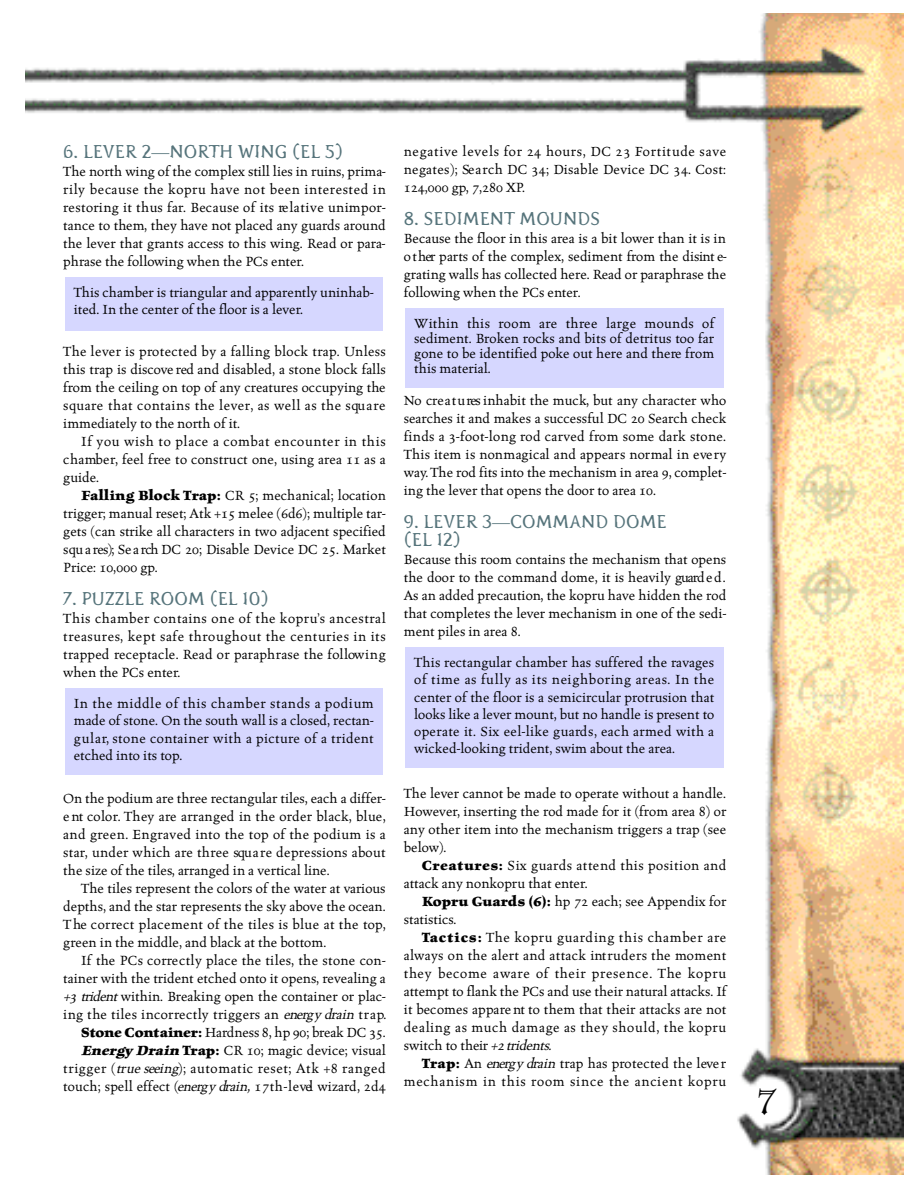
<style>
.page{position:relative;width:918px;height:1188px;background:#fff}
.page>*{position:absolute;margin:0;border:0;box-sizing:border-box;transform-origin:0 0}
.t1{font:34.5px "Alchemy Gold A24";color:#000}
.t2{font:18px/18px "Pterra dactyl";color:#56747b}
.t3{font:15px/18px "Celestia Antiqua";color:#000;text-align:justify}
.t4{font:15px/18px "Celestia Antiqua";letter-spacing:.035em;color:#000;text-align:right}
.s1{font-weight:700}
.s2{font-style:italic}
.s3{font-weight:700;font-style:italic}
</style>
<div class="page">
<img style="left:26px;top:14px;width:877px;height:1161px">
<div style="left:405px;top:647px;width:318px;height:121px;background:#d6d7ff"></div>
<div style="left:405px;top:308px;width:318px;height:80px;background:#d6d7ff"></div>
<div style="left:65px;top:688px;width:318px;height:87px;background:#d6d7ff"></div>
<div style="left:65px;top:277px;width:318px;height:54px;background:#d6d7ff"></div>
<p class="t2" style="left:63px;top:144px;width:281px">6. LEVER 2—NORTH WING (EL 5)</p>
<p class="t3" style="left:63px;top:163px;width:324px">The north wing of the complex still lies in ruins, prima&shy;rily because the kopru have not been int e rested in restoring it thus far. Because of its re l a t i ve unimpor&shy;tance to them, they have not placed any guards around t he lever that grants access to this wing. Read or para&shy;phrase the following when the PCs enter.</p>
<p class="t3" style="left:74px;top:285px;width:302px;line-height:17.1px">This chamber is triangular and apparently uninhab&shy;ited. In the center of the floor is a lever.</p>
<p class="t3" style="left:63px;top:343px;width:324px">T he lever is protected by a falling block trap. Un l e s s this trap is discove red and disabled, a stone block falls from the ceiling on top of any creatures occupying the s qu a re that contains the leve r, as well as the squ a re immediately to the north of it.</p>
<p class="t3" style="left:63px;top:433px;width:324px;text-indent:18px">If you wish to place a combat encounter in this c h a mb e r, feel free to construct one, using area 11 as a guide.</p>
<p class="t3" style="left:63px;top:487px;width:324px;text-indent:18px"><span class="s1">Falling Block Trap:</span> CR 5; mechanical; location trigger; manual reset; Atk +15 melee (6d6); multiple tar&shy;gets (can strike all characters in two adjacent specified s qu a res); Se a rch DC 20; Disable Device DC 25. Ma rk e t Price: 10,000 gp.</p>
<p class="t2" style="left:63px;top:591px;width:207px">7. PUZZLE ROOM (EL 10)</p>
<p class="t3" style="left:63px;top:610px;width:324px">This chamber contains one of the kopru’s ancestral t re a s u re s, kept safe throughout the centuries in its trapped receptacle. Read or paraphrase the follow i n g when the PCs enter.</p>
<p class="t3" style="left:74px;top:696px;width:302px;line-height:17.2px">In the middle of this chamber stands a podium made of stone. On the south wall is a closed, rectan&shy;g u l a r, stone container with a picture of a trident etched into its top.</p>
<p class="t3" style="left:63px;top:790px;width:324px">On the podium are three rectangular tiles, each a differ&shy;e nt color. T hey are arranged in the order black, blue, and green. En g r a ved into the top of the podium is a s t a r, under which are three squ a re depressions about the size of the tiles, arranged in a vertical line.</p>
<p class="t3" style="left:63px;top:880px;width:324px;text-indent:18px">The tiles represent the colors of the water at various depths, and the star represents the sky above the ocean.<br>T he correct placement of the tiles is blue at the top, green in the middle, and black at the bottom.</p>
<p class="t3" style="left:63px;top:952px;width:325px;text-align:right">If the PCs correctly place the tiles, the stone con&shy;tainer with the trident etched onto it opens, revealing a <span class="s2">+3trident</span>within. Breaking open the container or plac&shy;ing the tiles incorrectly triggers an <span class="s2">energy drain</span>t r a p.<br><span class="s1">Stone Container:</span> Ha rdness 8, hp 90; break DC 35.<br><span class="s3">Energy Drain</span><span class="s1">Tr a p :</span> CR 10; magic device; visual trigger (<span class="s2">trueseeing</span>); automatic reset; Atk +8 ranged touch; spell effect (<span class="s2">energy drain,</span>1 7 t h - l e vel wizard, 2d4</p>
<p class="t3" style="left:404px;top:143px;width:324px">n e g a t i ve levels for 24 hours, DC 23 Fo rtitude save negates); Se a rch DC 34; Disable Device DC 34. Cost:<br>124,000 gp, 7,280 XP.</p>
<p class="t2" style="left:404px;top:211px;width:198px">8. SEDIMENT MOUNDS</p>
<p class="t3" style="left:404px;top:230px;width:325px">Because the floor in this area is a bit lower than it is in o t her parts of the complex, sediment from the disint e&shy;grating walls has collected here. Read or paraphrase the following when the PCs enter.</p>
<p class="t3" style="left:414px;top:317px;width:302px;line-height:15px">Within this room are three large mounds of sediment. Broken rocks and bits of detritus too far gone to be identified poke out here and there from this material.</p>
<p class="t3" style="left:404px;top:392px;width:324px">No cre a t u res inhabit the muck, but any character who searches it and makes a successful DC 20 Search check finds a 3-foot-long rod carved from some dark stone.<br>This item is nonmagical and appears normal in eve ry way. The rod fits into the mechanism in area 9, complet&shy;ing the lever that opens the door to area 10.</p>
<p class="t2" style="left:404px;top:514px;width:264px">9. LEVER 3—COMMAND DOME (EL 12)</p>
<p class="t3" style="left:404px;top:551px;width:324px">Because this room contains the mechanism that opens t he door to the command dome, it is heavily guard e d .<br>As an added precaution, the kopru have hidden the rod that completes the lever mechanism in one of the sedi&shy;ment piles in area 8.</p>
<p class="t3" style="left:414px;top:655px;width:302px;line-height:17.2px">This rectangular chamber has suffered the rava g e s of time as fully as its neighboring are a s. In the center of the floor is a semicircular protrusion that looks like a lever mount, but no handle is present to operate it. Six eel-like guard s, each armed with a wicked-looking trident, swim about the area.</p>
<p class="t3" style="left:404px;top:785px;width:324px">The lever cannot be made to operate without a handle.<br>However, inserting the rod made for it (from area 8) or any other item into the mechanism triggers a trap (see below).</p>
<p class="t3" style="left:404px;top:857px;width:324px;text-indent:18px"><span class="s1">Cre a t u re s :</span> Six guards attend this position and attack any nonkopru that enter.</p>
<p class="t3" style="left:404px;top:893px;width:324px;text-indent:18px"><span class="s1">Kopru Guards (6):</span> hp 72 each; see Appendix for statistics.</p>
<p class="t3" style="left:404px;top:929px;width:324px;text-indent:18px"><span class="s1">Ta c t i c s :</span> T he kopru guarding this chamber are always on the alert and attack int ruders the moment t hey become aware of their presence. T he kopru attempt to flank the PCs and use their natural attacks. If it becomes appare nt to them that their attacks are not dealing as much damage as they should, the kopru switch to their <span class="s2">+2tridents.</span></p>
<p class="t4" style="left:404px;top:1055px;width:324px"><span class="s1">Tr a p :</span> An <span class="s2">energy drain</span>trap has protected the leve r mechanism in this room since the ancient kopru</p>
<h1 class="t1" style="left:756px;top:1084px;width:22px">7</h1>
</div>
